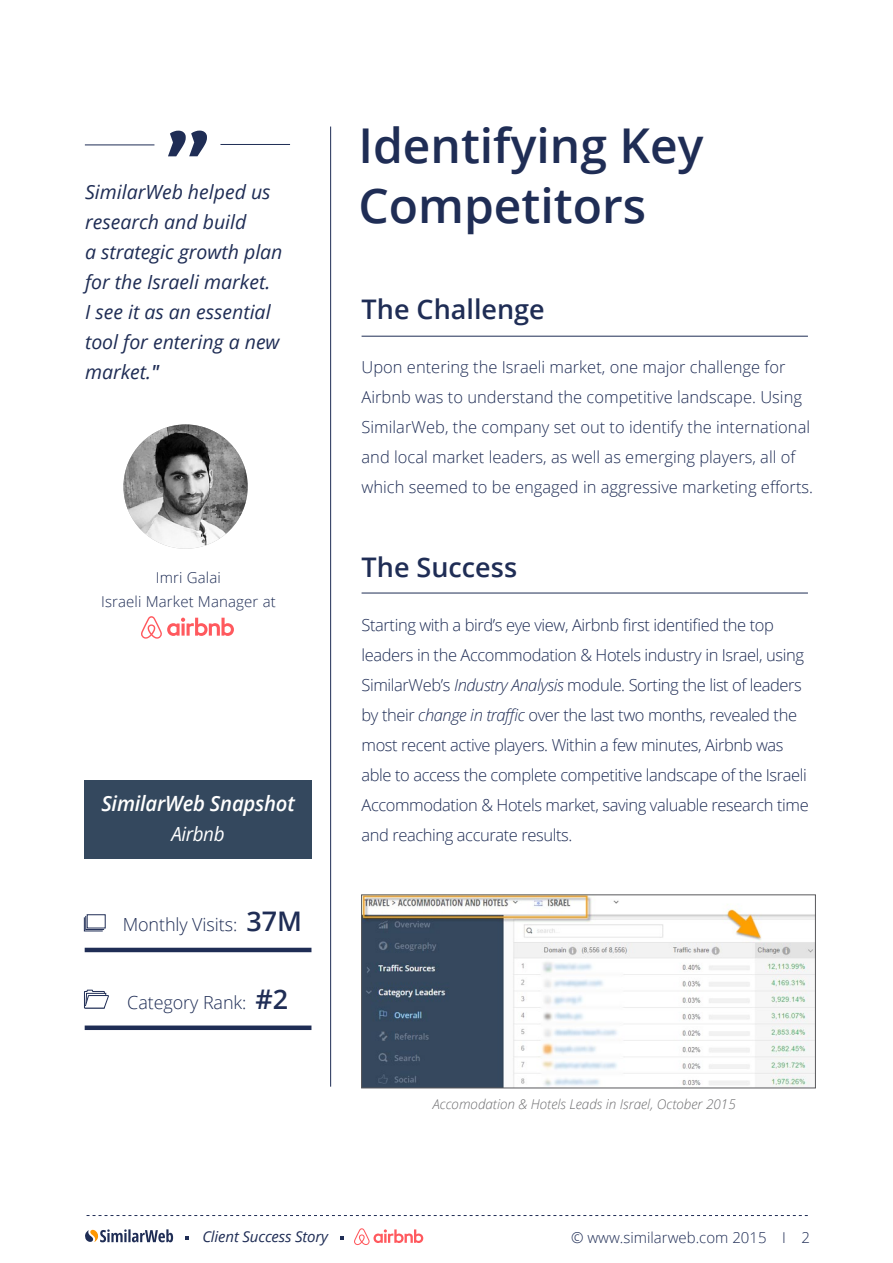
<style>
.page{position:relative;width:893px;height:1263px;background:#fff}
.page>*{position:absolute;margin:0;border:0;box-sizing:border-box;transform-origin:0 0}
.t1{font:600 48px "Open Sans";color:#1f2d55}
.t2{font:600 27px "Open Sans";color:#1f2d55}
.t3{font:italic 600 21px "Open Sans";letter-spacing:-.01em;color:#fff}
.t4{font:italic 19.5px/30px "Open Sans";color:#1f2d55}
.t5{font:italic 19.5px "Open Sans";letter-spacing:-.025em;color:#fff}
.t6{font:300 18px "Open Sans";letter-spacing:-.005em;color:#1f2d55}
.t7{font:300 16.5px/30px "Open Sans";letter-spacing:-.025em;color:#1f2d55}
.t8{font:300 16.5px/30px "Open Sans";color:#1f2d55}
.t9{font:300 15px/24px "Open Sans";letter-spacing:.01em;color:#1f2d55;text-align:center}
.t10{font:italic 15px "Open Sans";letter-spacing:-.01em;color:#1f2d55}
.t11{font:italic 300 13.5px "Open Sans";color:#6e6e70}
.s1{font-weight:600}
.s2{font-style:italic}
</style>
<div class="page">
<hr style="left:362px;top:336px;width:446px;height:1px;background:#1f2d55">
<hr style="left:362px;top:593px;width:446px;height:1px;background:#1f2d55">
<hr style="left:330px;top:127px;width:1px;height:960px;background:#1f2d55">
<img style="left:123px;top:424px;width:125px;height:125px;border-radius:62px">
<svg style="left:141px;top:616px;width:93px;height:23px"></svg>
<svg style="left:87px;top:1215px;width:721px;height:1px"></svg>
<svg style="left:85px;top:1229px;width:88px;height:13px"></svg>
<svg style="left:340px;top:1236px;width:3px;height:4px"></svg>
<svg style="left:354px;top:1228px;width:69px;height:17px"></svg>
<img style="left:363px;top:897px;width:451px;height:189px">
<div style="left:361px;top:895px;width:455px;height:193px;border:1px solid #59595c"></div>
<svg style="left:168px;top:131px;width:39px;height:25px"></svg>
<hr style="left:220px;top:144px;width:70px;height:1px;background:#1f2d55">
<hr style="left:85px;top:145px;width:69px;height:1px;background:#1f2d55">
<div style="left:84px;top:781px;width:227px;height:78px;background:#34485e"></div>
<div style="left:85px;top:1025px;width:226px;height:5px;background:#1f2d55"></div>
<hr style="left:85px;top:948px;width:226px;height:4px;background:#1f2d55">
<svg style="left:84px;top:915px;width:21px;height:16px"></svg>
<div style="left:87px;top:914px;width:19px;height:14px;background:#fff;border:1px solid #1f2d55"></div>
<svg style="left:84px;top:989px;width:25px;height:20px"></svg>
<h1 class="t1" style="left:358px;top:112px;width:347px">Identifying Key</h1>
<p class="t4" style="left:85px;top:176px;width:187px">SimilarWeb helped us</p>
<h1 class="t1" style="left:358px;top:172px;width:289px">Competitors</h1>
<p class="t4" style="left:85px;top:206px;width:199px">research and build<br>a strategic growth plan for the Israeli market.<br>I see it as an essential tool for entering a new market <span class="s1">"</span>.</p>
<h2 class="t2" style="left:362px;top:290px;width:185px">The Challenge</h2>
<p class="t8" style="left:362px;top:351px;width:453px">Upon entering the Israeli market, one major challenge for Airbnb was to understand the competitive landscape. Using SimilarWeb, the company set out to identify the international and local market leaders, as well as emerging players, all of which seemed to be engaged in aggressive marketing efforts.</p>
<p class="t9" style="left:101px;top:565px;width:176px">Imri Galai<br>Israeli Market Manager at</p>
<p class="t3" style="left:101px;top:789px;width:195px">SimilarWeb Snapshot</p>
<p class="t5" style="left:172px;top:820px;width:54px">Airbnb</p>
<p class="t6" style="left:123px;top:912px;width:116px">Monthly Visits:</p>
<h2 class="t2" style="left:246px;top:902px;width:57px">37M</h2>
<p class="t6" style="left:127px;top:990px;width:121px">Category Rank:</p>
<h2 class="t2" style="left:256px;top:980px;width:34px">#2</h2>
<h2 class="t2" style="left:362px;top:548px;width:157px">The Success</h2>
<p class="t7" style="left:362px;top:609px;width:449px">Starting with a birds’ eye view, Airbnb first identified the top leaders in the Accommodation &amp; Hotels industry in Israel, using SimilarWebs’ <span class="s2">Industry Analysis</span> module. Sorting the list of leaders by their <span class="s2">change in traffic</span> over the last two months, revealed the most recent active players. Within a few minutes, Airbnb was able to access the complete competitive landscape of the Israeli Accommodation &amp; Hotels market, saving valuable research time and reaching accurate results.</p>
<p class="t11" style="left:433px;top:1094px;width:304px">Accomodation &amp; Hotels Leads in Israel, October 2015</p>
<p class="t10" style="left:202px;top:1226px;width:127px">Client Success Story</p>
<p class="t9" style="left:571px;top:1225px;width:197px">© www.similarweb.com 2015</p>
<p class="t9" style="left:782px;top:1225px;width:5px">I</p>
<p class="t9" style="left:802px;top:1225px;width:10px">2</p>
</div>
